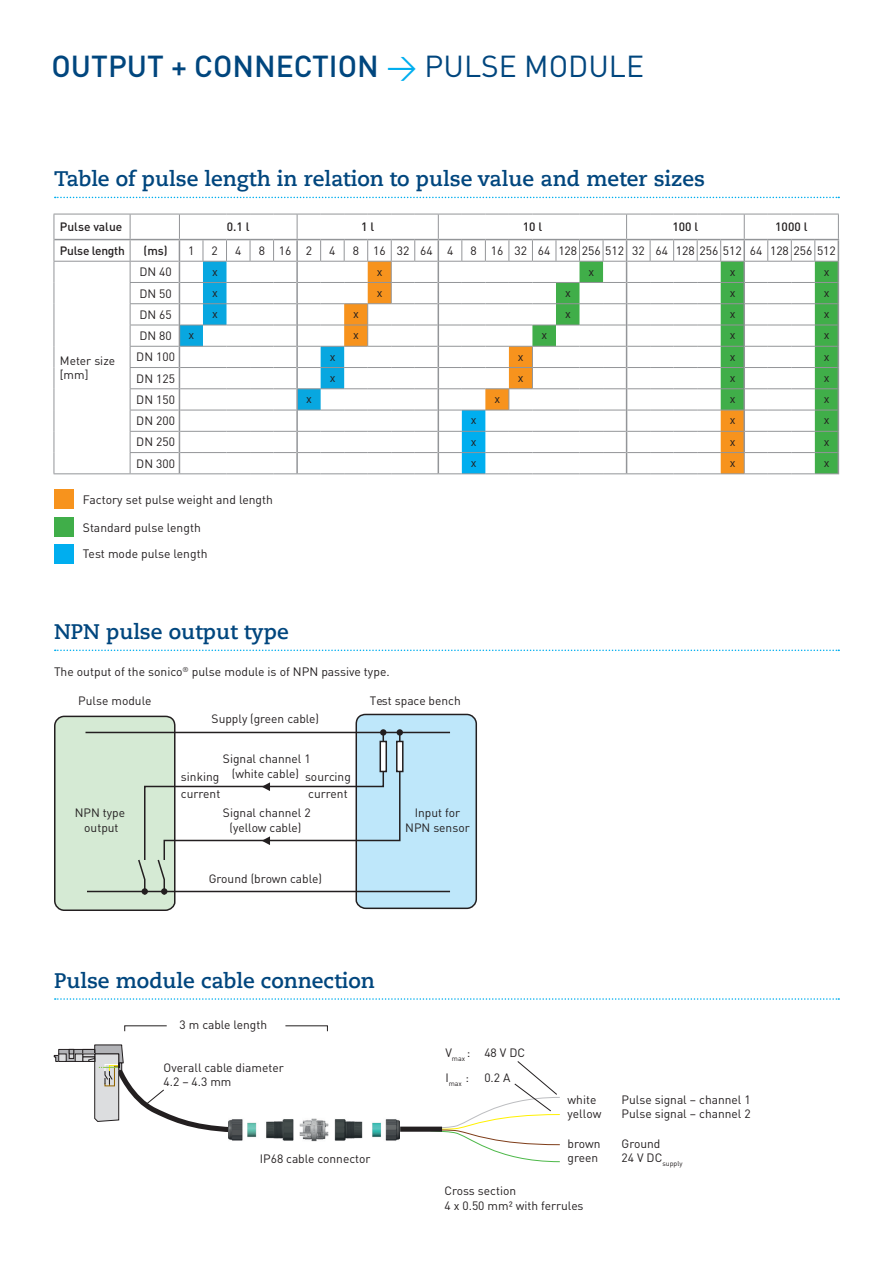
<style>
.page{position:relative;width:893px;height:1263px;background:#fff}
.page>*{position:absolute;margin:0;border:0;box-sizing:border-box;transform-origin:0 0}
.t1{font:500 30px "DIN Pro";color:#00467e}
.t2{font:700 21px "Caecilia Com 75";color:#00467e}
.t3{font:12.15px "DIN Pro";color:#231f20}
.t4{font:12px/14.4px "DIN Pro";color:#231f20}
.t5{font:500 12px "DIN Pro";color:#231f20}
.t6{font:500 12px "DIN Pro";letter-spacing:-.02em;color:#231f20}
.t7{font:7.05px "DIN Pro";color:#231f20}
.s1{font-weight:400;color:#00aeef}
.s2{font-weight:400}
</style>
<div class="page">
<svg style="left:55px;top:197px;width:784px;height:1px"></svg>
<svg style="left:55px;top:998px;width:784px;height:2px"></svg>
<svg style="left:54px;top:214px;width:785px;height:260px"></svg>
<svg style="left:54px;top:713px;width:423px;height:198px"></svg>
<div style="left:54px;top:517px;width:20px;height:19px;background:#40ae49"></div>
<div style="left:54px;top:544px;width:20px;height:19px;background:#00aeef"></div>
<div style="left:54px;top:490px;width:20px;height:19px;background:#f7931d"></div>
<svg style="left:55px;top:649px;width:784px;height:2px"></svg>
<svg style="left:54px;top:1044px;width:506px;height:119px"></svg>
<svg style="left:124px;top:1025px;width:204px;height:7px"></svg>
<img style="left:229px;top:1116px;width:171px;height:31px">
<h1 class="t1" style="left:52px;top:46px;width:594px">OUTPUT + CONNECTION <span class="s1">→</span> <span class="s2">PULSE MODULE</span></h1>
<h2 class="t2" style="left:54px;top:165px;width:653px">Table of pulse length in relation to pulse value and meter sizes</h2>
<p class="t5" style="left:60px;top:219px;width:64px">Pulse value</p>
<p class="t5" style="left:227px;top:219px;width:24px">0.1 l</p>
<p class="t5" style="left:361px;top:219px;width:15px">1 l</p>
<p class="t5" style="left:523px;top:219px;width:21px">10 l</p>
<p class="t5" style="left:672px;top:219px;width:27px">100 l</p>
<p class="t5" style="left:775px;top:219px;width:34px">1000 l</p>
<p class="t6" style="left:60px;top:243px;width:66px">Pulse length</p>
<p class="t5" style="left:144px;top:243px;width:52px">(ms) <span class="s2">1</span></p>
<p class="t4" style="left:212px;top:243px;width:8px">2</p>
<p class="t4" style="left:235px;top:243px;width:8px">4</p>
<p class="t4" style="left:259px;top:243px;width:55px">8162</p>
<p class="t4" style="left:329px;top:243px;width:8px">4</p>
<p class="t4" style="left:353px;top:243px;width:102px">8 163264 4</p>
<p class="t4" style="left:470px;top:243px;width:367px">8 16 32 64 128 256 512 32 64 128 256 512 64 128 256 512</p>
<p class="t4" style="left:139px;top:264px;width:34px">DN 40</p>
<p class="t4" style="left:212px;top:264px;width:7px">x</p>
<p class="t4" style="left:377px;top:264px;width:7px">x</p>
<p class="t4" style="left:589px;top:264px;width:7px">x</p>
<p class="t4" style="left:730px;top:264px;width:7px">x</p>
<p class="t4" style="left:824px;top:264px;width:7px">x</p>
<p class="t4" style="left:139px;top:286px;width:34px">DN 50</p>
<p class="t4" style="left:212px;top:285px;width:7px">x</p>
<p class="t4" style="left:377px;top:285px;width:7px">x</p>
<p class="t4" style="left:565px;top:285px;width:7px">x</p>
<p class="t4" style="left:730px;top:285px;width:7px">x</p>
<p class="t4" style="left:824px;top:285px;width:7px">x</p>
<p class="t4" style="left:139px;top:307px;width:34px">DN 65</p>
<p class="t4" style="left:212px;top:306px;width:7px">x</p>
<p class="t4" style="left:353px;top:306px;width:7px">x</p>
<p class="t4" style="left:565px;top:306px;width:7px">x</p>
<p class="t4" style="left:730px;top:306px;width:7px">x</p>
<p class="t4" style="left:824px;top:306px;width:7px">x</p>
<p class="t4" style="left:139px;top:328px;width:34px">DN 80</p>
<p class="t4" style="left:188px;top:327px;width:7px">x</p>
<p class="t4" style="left:353px;top:327px;width:7px">x</p>
<p class="t4" style="left:541px;top:327px;width:7px">x</p>
<p class="t4" style="left:730px;top:327px;width:7px">x</p>
<p class="t4" style="left:824px;top:327px;width:7px">x</p>
<p class="t4" style="left:136px;top:349px;width:40px">DN 100</p>
<p class="t4" style="left:330px;top:349px;width:7px">x</p>
<p class="t4" style="left:518px;top:349px;width:7px">x</p>
<p class="t4" style="left:730px;top:349px;width:7px">x</p>
<p class="t4" style="left:824px;top:349px;width:7px">x</p>
<p class="t4" style="left:136px;top:371px;width:40px">DN 125</p>
<p class="t4" style="left:330px;top:370px;width:7px">x</p>
<p class="t4" style="left:518px;top:370px;width:7px">x</p>
<p class="t4" style="left:730px;top:370px;width:7px">x</p>
<p class="t4" style="left:824px;top:370px;width:7px">x</p>
<p class="t4" style="left:136px;top:392px;width:40px">DN 150</p>
<p class="t4" style="left:306px;top:391px;width:7px">x</p>
<p class="t4" style="left:494px;top:391px;width:7px">x</p>
<p class="t4" style="left:730px;top:391px;width:7px">x</p>
<p class="t4" style="left:824px;top:391px;width:7px">x</p>
<p class="t4" style="left:136px;top:413px;width:40px">DN 200</p>
<p class="t4" style="left:471px;top:412px;width:7px">x</p>
<p class="t4" style="left:730px;top:412px;width:7px">x</p>
<p class="t4" style="left:824px;top:412px;width:7px">x</p>
<p class="t4" style="left:136px;top:434px;width:40px">DN 250</p>
<p class="t4" style="left:471px;top:434px;width:7px">x</p>
<p class="t4" style="left:730px;top:434px;width:7px">x</p>
<p class="t4" style="left:824px;top:434px;width:7px">x</p>
<p class="t4" style="left:136px;top:456px;width:40px">DN 300</p>
<p class="t4" style="left:471px;top:455px;width:7px">x</p>
<p class="t4" style="left:730px;top:455px;width:7px">x</p>
<p class="t4" style="left:824px;top:455px;width:7px">x</p>
<p class="t3" style="left:83px;top:491px;width:192px">Factory set pulse weight and length</p>
<p class="t3" style="left:83px;top:519px;width:119px">Standard pulse length</p>
<p class="t4" style="left:60px;top:353px;width:57px">Meter size [mm]</p>
<p class="t3" style="left:83px;top:546px;width:126px">Test mode pulse length</p>
<h2 class="t2" style="left:54px;top:617px;width:236px">NPN pulse output type</h2>
<p class="t3" style="left:54px;top:663px;width:337px">The output of the sonico<sup>®</sup> pulse module is of NPN passive type.</p>
<p class="t4" style="left:78px;top:693px;width:75px">Pulse module</p>
<p class="t4" style="left:370px;top:693px;width:92px">Test space bench</p>
<p class="t4" style="left:75px;top:805px;width:52px;text-align:center">NPN type output</p>
<p class="t4" style="left:212px;top:711px;width:109px">Supply (green cable)</p>
<p class="t4" style="left:223px;top:751px;width:89px;text-align:center">Signal channel 1 (white cable)</p>
<p class="t4" style="left:223px;top:805px;width:89px;text-align:center">Signal channel 2 (yellow cable)</p>
<p class="t4" style="left:181px;top:768px;width:41px;line-height:16.5px">sinking current</p>
<p class="t4" style="left:305px;top:768px;width:47px;line-height:16.5px">sourcing current</p>
<p class="t4" style="left:209px;top:871px;width:115px">Ground (brown cable)</p>
<p class="t4" style="left:405px;top:805px;width:66px;text-align:center">Input for<br>NPN sensor</p>
<h2 class="t2" style="left:54px;top:966px;width:322px">Pulse module cable connection</h2>
<p class="t4" style="left:180px;top:1017px;width:89px">3 m cable length</p>
<p class="t4" style="left:164px;top:1060px;width:122px">Overall cable diameter<br>4.2 – 4.3 mm</p>
<p class="t4" style="left:260px;top:1151px;width:112px">IP68 cable connector</p>
<p class="t4" style="left:445px;top:1045px;width:81px">V<sub>max</sub> : 48 V DC</p>
<p class="t7" style="left:445px;top:1078px;width:25px"><sup>I</sup>max <sup>:</sup></p>
<p class="t4" style="left:484px;top:1070px;width:28px">0.2 A</p>
<p class="t4" style="left:568px;top:1092px;width:30px">white</p>
<p class="t4" style="left:622px;top:1092px;width:131px">Pulse signal – channel 1</p>
<p class="t4" style="left:568px;top:1106px;width:35px">yellow</p>
<p class="t4" style="left:622px;top:1106px;width:131px">Pulse signal – channel 2</p>
<p class="t4" style="left:568px;top:1135px;width:34px">brown</p>
<p class="t4" style="left:622px;top:1135px;width:40px">Ground</p>
<p class="t4" style="left:568px;top:1150px;width:32px">green</p>
<p class="t7" style="left:622px;top:1158px;width:63px"><sup>24</sup> <sup>V</sup> <sup>DC</sup>supply</p>
<p class="t4" style="left:445px;top:1183px;width:140px">Cross section<br>4 x 0.50 mm² with ferrules</p>
</div>
